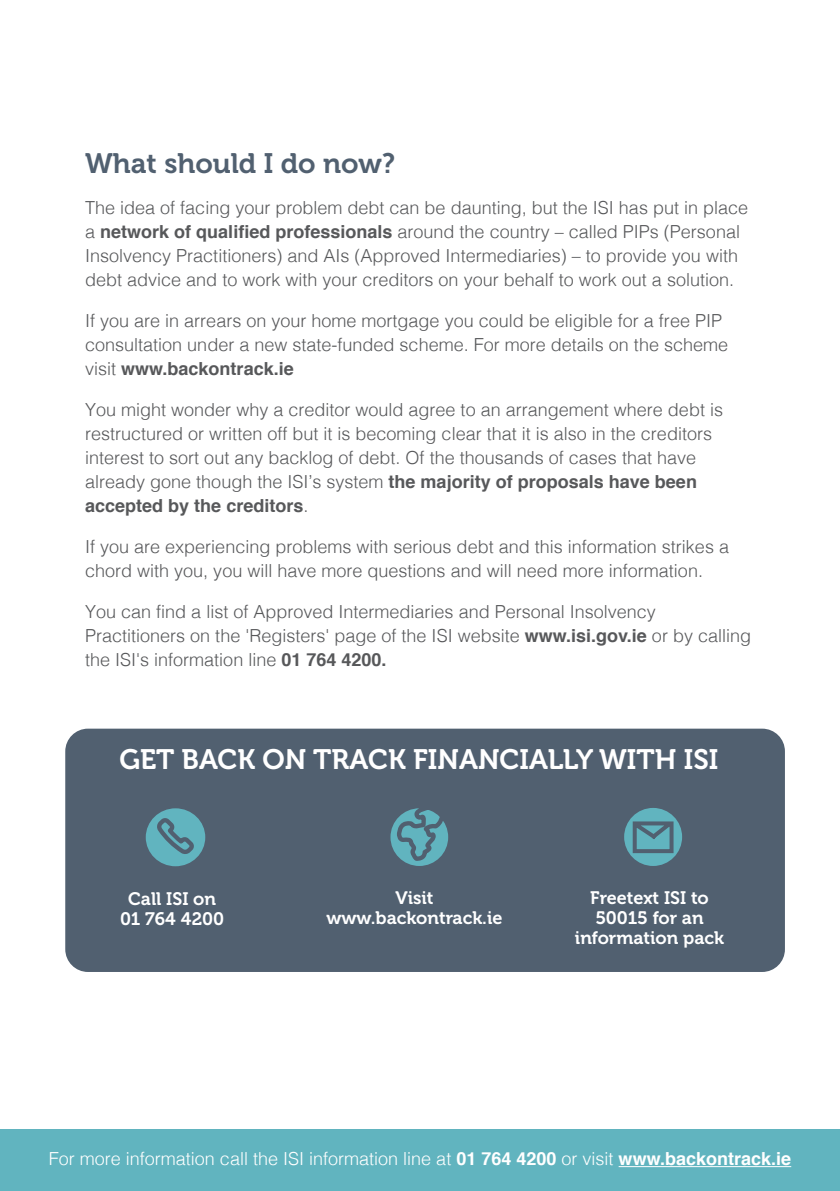
<style>
.page{position:relative;width:840px;height:1191px;background:#fff}
.page>*{position:absolute;margin:0;border:0;box-sizing:border-box;transform-origin:0 0}
.t1{font:28px "Museo 700";color:#fff}
.t2{font:28px "Museo 700";color:#516070}
.t3{font:300 18px/24px "Helvetica";color:#57585a}
.t4{font:300 18px "Helvetica";color:#fff}
.t5{font:18px/20px "Museo 700";color:#fff;text-align:center}
.s1{font-weight:700}
</style>
<div class="page">
<div style="left:0;top:1129px;width:839px;height:62px;background:#61b4bf"></div>
<hr style="left:618px;top:1166px;width:172px;height:1px;background:#fff">
<div style="left:65px;top:728px;width:719px;height:244px;background:#516070;border-radius:23px"></div>
<svg style="left:143px;top:806px;width:64px;height:62px"></svg>
<div style="left:141px;top:804px;width:68px;height:66px;border:4px solid #516070;border-radius:50%"></div>
<svg style="left:153px;top:813px;width:45px;height:45px"></svg>
<svg style="left:390px;top:808px;width:59px;height:58px"></svg>
<svg style="left:621px;top:805px;width:63px;height:63px"></svg>
<div style="left:619px;top:803px;width:67px;height:67px;border:4px solid #516070;border-radius:50%"></div>
<svg style="left:628px;top:818px;width:47px;height:37px"></svg>
<h1 class="t2" style="left:85px;top:148px;width:311px">What should I do now?</h1>
<p class="t3" style="left:85px;top:194px;width:664px">The idea of facing your problem debt can be daunting, but the ISI has put in place a <span class="s1">network of qualified professionals</span> around the country – called PIPs (Personal Insolvency Practitioners) and AIs (Approved Intermediaries) – to provide you with debt advice and to work with your creditors on your behalf to work out a solution.</p>
<p class="t3" style="left:85px;top:307px;width:644px">If you are in arrears on your home mortgage you could be eligible for a free PIP consultation under a new state-funded scheme. For more details on the scheme visit <span class="s1">www.backontrack.ie</span></p>
<p class="t3" style="left:85px;top:396px;width:639px">You might wonder why a creditor would agree to an arrangement where debt is restructured or written off but it is becoming clear that it is also in the creditors interest to sort out any backlog of debt. Of the thousands of cases that have already gone though the ISI’s system <span class="s1">the majority of proposals have been accepted by the creditors</span>.</p>
<p class="t3" style="left:85px;top:533px;width:645px">If you are experiencing problems with serious debt and this information strikes a chord with you, you will have more questions and will need more information.</p>
<p class="t3" style="left:85px;top:598px;width:667px">You can find a list of Approved Intermediaries and Personal Insolvency<br>Practitioners on the 'Registers' page of the ISI website <span class="s1">www.isi.gov.ie</span> or by calling the ISI's information line <span class="s1">01 764 4200.</span></p>
<h1 class="t1" style="left:119px;top:743px;width:600px">GET BACK ON TRACK FINANCIALLY WITH ISI</h1>
<p class="t5" style="left:120px;top:889px;width:105px">Call ISI on<br>01 764 4200</p>
<p class="t5" style="left:326px;top:888px;width:177px">Visit www.backontrack.ie</p>
<p class="t5" style="left:574px;top:888px;width:150px">Freetext ISI to<br>50015 for an information pack</p>
<p class="t4" style="left:49px;top:1143px;width:743px">For more information call the ISI information line at <span class="s1">01 764 4200</span> or visit <span class="s1">www.backontrack.ie</span></p>
</div>
